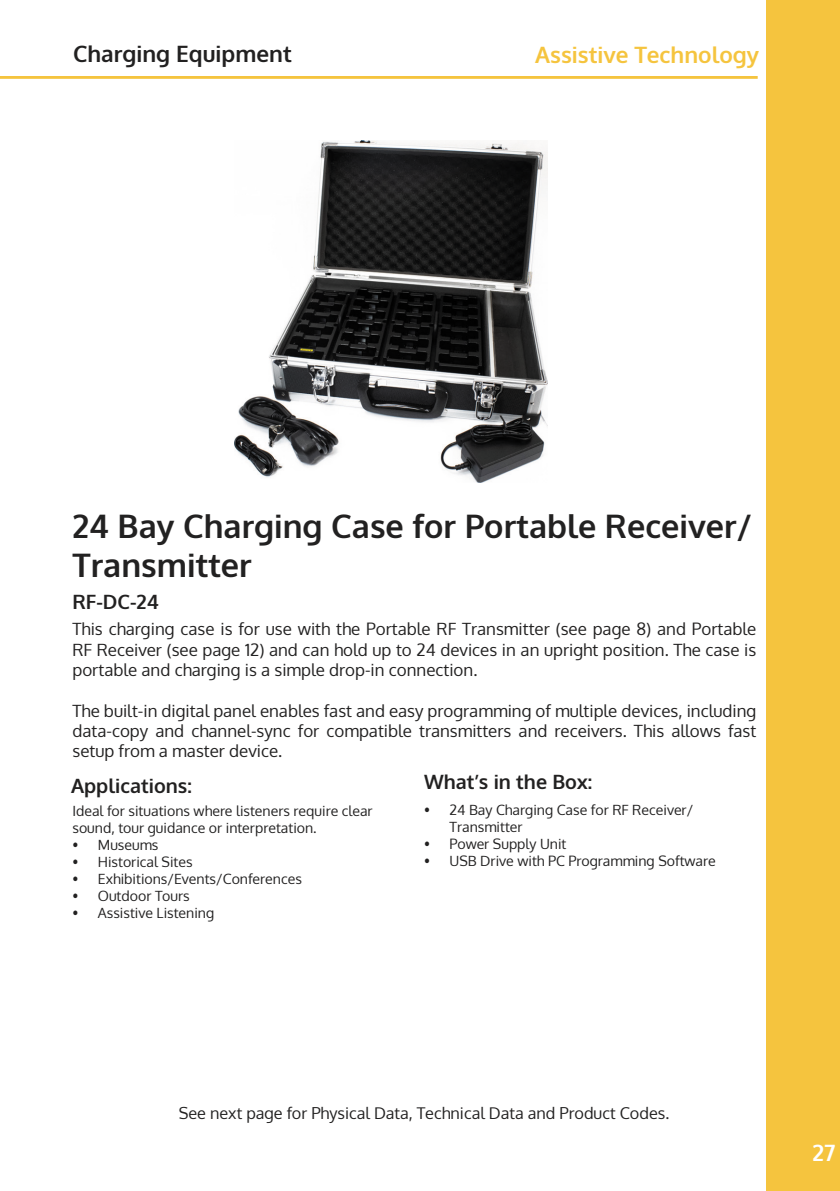
<style>
.page{position:relative;width:840px;height:1191px;background:#fff}
.page>*{position:absolute;margin:0;border:0;box-sizing:border-box;transform-origin:0 0}
.t1{font:700 32.4px/39px "Oxygen";color:#222121}
.t2{font:700 22.6px "Oxygen";color:#f5c43e}
.t3{font:700 22.6px "Oxygen";color:#222121}
.t4{font:700 22.6px "Oxygen";color:#fff}
.t5{font:700 19.8px "Oxygen";color:#222121}
.t6{font:17px/20.2px "Oxygen";color:#222121;text-align:justify}
.t7{font:16.2px "Oxygen";color:#222121}
.t8{font:14px/17px "Oxygen";color:#222121}
</style>
<div class="page">
<hr style="left:0;top:76px;width:757px;height:3px;background:#f5c43e">
<div style="left:766px;top:0;width:73px;height:1191px;background:#f5c43e"></div>
<img style="left:234px;top:140px;width:313px;height:342px">
<p class="t3" style="left:73px;top:40px;width:220px">Charging Equipment</p>
<p class="t2" style="left:535px;top:41px;width:225px">Assistive Technology</p>
<p class="t1" style="left:72px;top:508px;width:680px">24 Bay Charging Case for Portable Receiver/<br>Transmitter</p>
<p class="t5" style="left:72px;top:589px;width:88px">RF-DC-24</p>
<p class="t6" style="left:72px;top:619px;width:685px">This charging case is for use with the Portable RF Transmitter (see page 8) and Portable RF Receiver (see page 12) and can hold up to 24 devices in an upright position. The case is portable and charging is a simple drop-in connection.</p>
<p class="t6" style="left:72px;top:700px;width:685px">The built-in digital panel enables fast and easy programming of multiple devices, including data-copy and channel-sync for compatible transmitters and receivers. This allows fast setup from a master device.</p>
<p class="t5" style="left:71px;top:773px;width:122px">Applications:</p>
<p class="t8" style="left:72px;top:803px;width:301px">Ideal for situations where listeners require clear sound, tour guidance or interpretation.</p>
<p class="t8" style="left:72px;top:836px;width:87px">• Museums</p>
<p class="t8" style="left:72px;top:853px;width:122px">• Historical Sites</p>
<p class="t8" style="left:72px;top:870px;width:231px">• Exhibitions/Events/Conferences</p>
<p class="t8" style="left:72px;top:887px;width:119px">• Outdoor Tours</p>
<p class="t8" style="left:72px;top:904px;width:143px">• Assistive Listening</p>
<p class="t5" style="left:424px;top:769px;width:170px">What’s in the Box:</p>
<p class="t8" style="left:449px;top:801px;width:245px;text-indent:-25px">• 24 Bay Charging Case for RF Receiver/<br>Transmitter</p>
<p class="t8" style="left:424px;top:835px;width:144px">• Power Supply Unit</p>
<p class="t8" style="left:424px;top:852px;width:293px">• USB Drive with PC Programming Software</p>
<p class="t7" style="left:179px;top:1102px;width:491px">See next page for Physical Data, Technical Data and Product Codes.</p>
<p class="t4" style="left:812px;top:1139px;width:25px">27</p>
</div>
